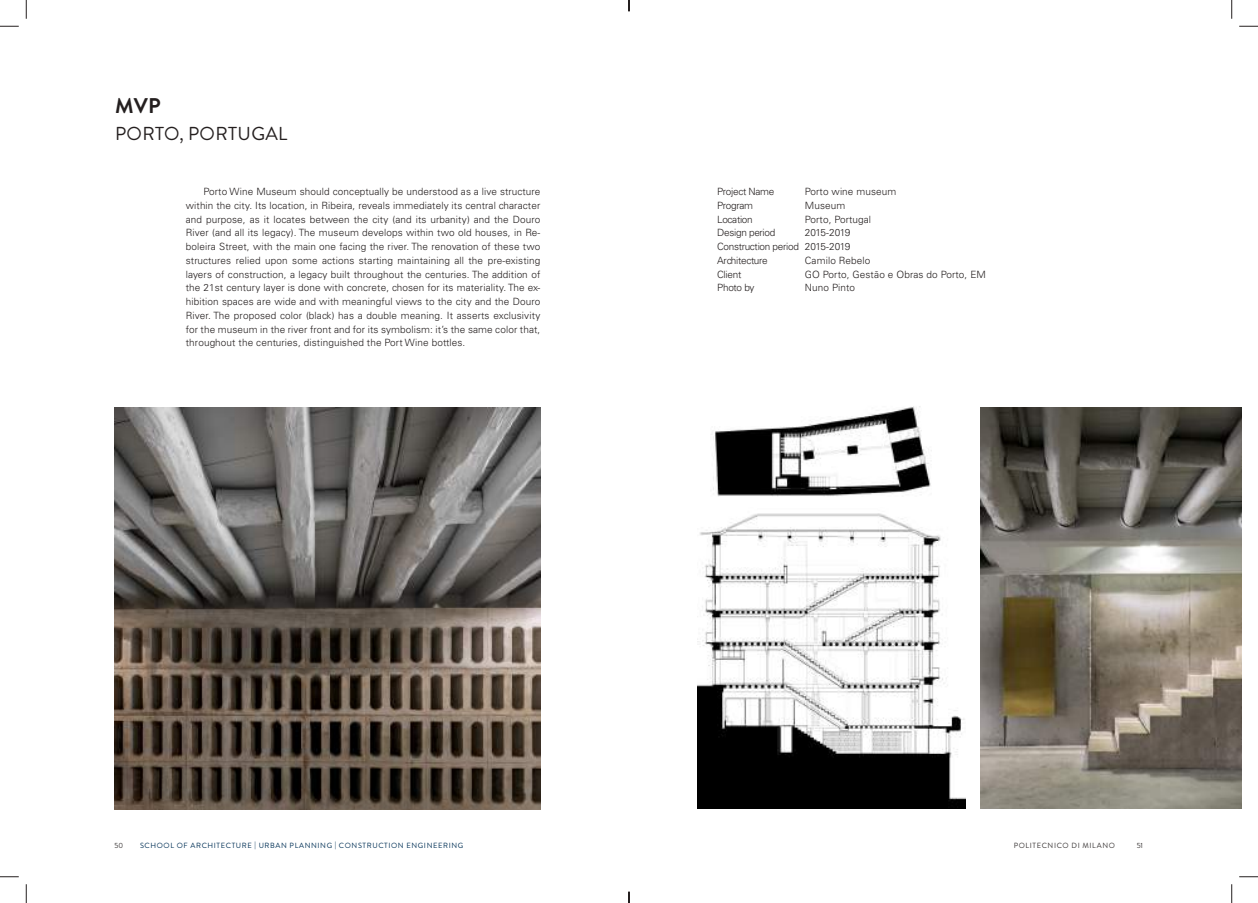
<style>
.page{position:relative;width:1258px;height:903px;background:#fff}
.page>*{position:absolute;margin:0;border:0;box-sizing:border-box;transform-origin:0 0}
.t1{font:700 21.25px "Brandon Grotesque";color:#241f1f}
.t2{font:18.75px "Brandon Grotesque";letter-spacing:.02em;color:#241f1f}
.t3{font:300 10px/13.8px "Univers LT Std";letter-spacing:.01em;color:#241f1f;text-align:justify}
.t4{font:300 10px "Univers LT Std";letter-spacing:-.03em;color:#241f1f}
.t5{font:7.5px "Brandon Grotesque";letter-spacing:.08em;color:#003055}
.t6{font:7.5px "Brandon Grotesque";letter-spacing:.08em;color:#393535}
</style>
<div class="page">
<img style="left:115px;top:408px;width:425px;height:401px">
<img style="left:980px;top:408px;width:261px;height:400px">
<img style="left:697px;top:513px;width:268px;height:295px">
<img style="left:711px;top:406px;width:221px;height:91px">
<svg style="left:0;top:25px;width:19px;height:2px"></svg>
<svg style="left:1239px;top:25px;width:18px;height:2px"></svg>
<svg style="left:0;top:876px;width:19px;height:1px"></svg>
<svg style="left:1239px;top:876px;width:18px;height:1px"></svg>
<svg style="left:25px;top:0;width:2px;height:19px"></svg>
<svg style="left:25px;top:884px;width:2px;height:19px"></svg>
<svg style="left:1231px;top:0;width:1px;height:19px"></svg>
<svg style="left:1231px;top:884px;width:1px;height:19px"></svg>
<h1 class="t1" style="left:115px;top:90px;width:47px">MVP</h1>
<h2 class="t2" style="left:115px;top:121px;width:174px">PORTO, PORTUGAL</h2>
<p class="t3" style="left:186px;top:185px;width:356px;text-indent:18px">Porto Wine Museum should conceptually be understood as a live structure within the city. Its location, in Ribeira, reveals immediately its central character and purpose, as it locates between the city (and its urbanity) and the Douro River (and all its legacy). The museum develops within two old houses, in Re&shy;boleira Street, with the main one facing the river. The renovation of these two structures relied upon some actions starting maintaining all the pre-existing layers of construction, a legacy built throughout the centuries. The addition of the 21st century layer is done with concrete, chosen for its materiality. The ex&shy;hibition spaces are wide and with meaningful views to the city and the Douro River. The proposed color (black) has a double meaning. It asserts exclusivity for the museum in the river front and for its symbolism: it’s the same color that, throughout the centuries, distinguished the Port Wine bottles.</p>
<p class="t4" style="left:717px;top:185px;width:59px">Project Name</p>
<p class="t3" style="left:804px;top:185px;width:93px">Porto wine museum</p>
<p class="t4" style="left:717px;top:199px;width:37px">Program</p>
<p class="t3" style="left:804px;top:198px;width:42px">Museum</p>
<p class="t4" style="left:717px;top:213px;width:37px">Location</p>
<p class="t3" style="left:804px;top:212px;width:68px">Porto, Portugal</p>
<p class="t4" style="left:717px;top:227px;width:60px">Design period</p>
<p class="t3" style="left:717px;top:226px;width:135px;text-indent:88px">2015-2019<br>Construction period 2015-2019<br>Architecture</p>
<p class="t3" style="left:804px;top:253px;width:67px">Camilo Rebelo</p>
<p class="t3" style="left:717px;top:267px;width:26px">Client</p>
<p class="t3" style="left:804px;top:267px;width:183px">GO Porto, Gestão e Obras do Porto, EM</p>
<p class="t3" style="left:717px;top:281px;width:39px">Photo by</p>
<p class="t3" style="left:804px;top:281px;width:52px">Nuno Pinto</p>
<p class="t6" style="left:114px;top:840px;width:10px">50</p>
<p class="t5" style="left:140px;top:840px;width:325px">SCHOOL OF ARCHITECTURE | URBAN PLANNING | CONSTRUCTION ENGINEERING</p>
<p class="t6" style="left:1013px;top:840px;width:103px">POLITECNICO DI MILANO</p>
<p class="t6" style="left:1136px;top:840px;width:8px">51</p>
</div>
